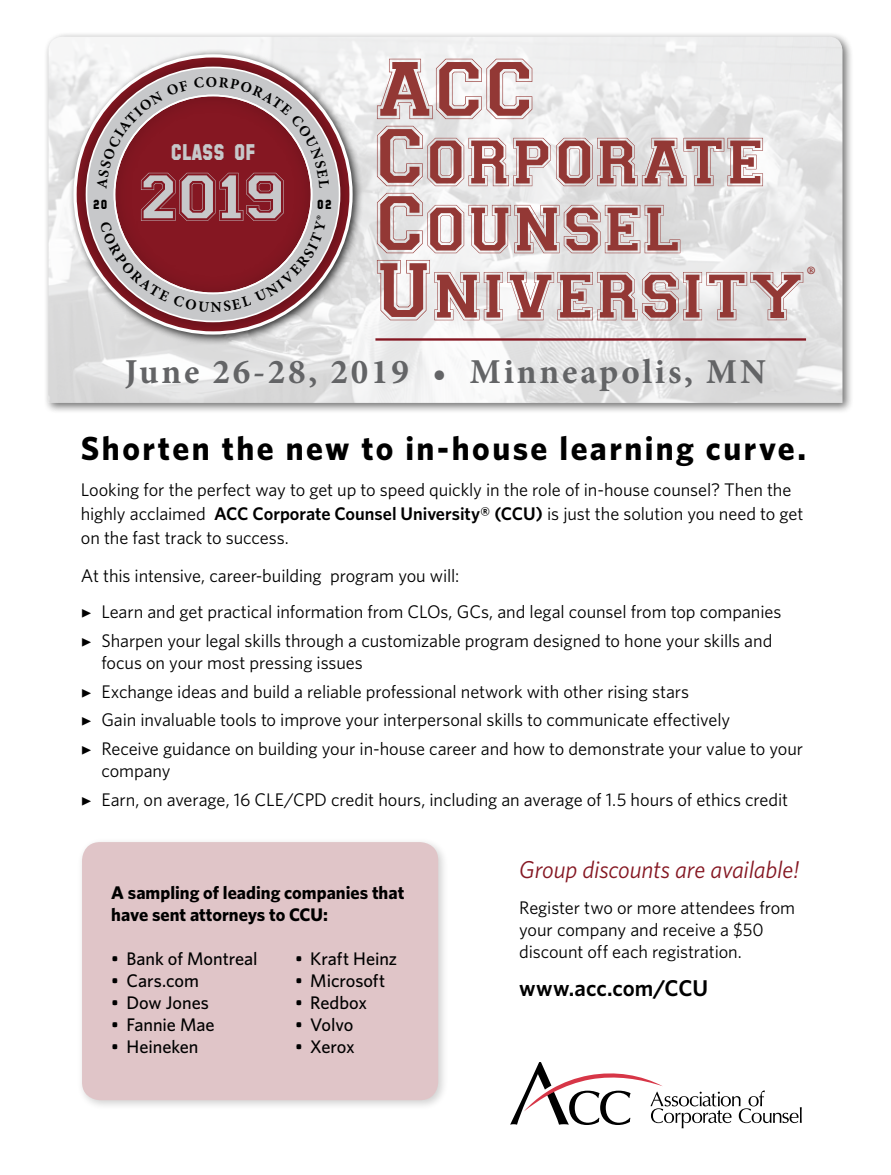
<style>
.page{position:relative;width:891px;height:1175px;background:#fff}
.page>*{position:absolute;margin:0;border:0;box-sizing:border-box;transform-origin:0 0}
.t1{font:72.45px/67.1px "Collegiate FLF";color:#933835}
.t2{font:57.75px "Collegiate FLF";color:#c7c8ca}
.t3{font:700 34.95px "Minion Pro";letter-spacing:.08em;color:#636466}
.t4{font:700 33.45px "Whitney";letter-spacing:.07em;color:#000}
.t5{font:29.4px "Minion Pro";color:#933835}
.t6{font:italic 24.3px "Whitney";letter-spacing:-.01em;color:#851722}
.t7{font:600 22.8px "Whitney";letter-spacing:-.005em;color:#000}
.t8{font:22.5px "SF Collegiate Solid";color:#c7c8ca}
.t9{font:18.3px/21.9px "Whitney";letter-spacing:-.005em;color:#000}
.t10{font:500 18.3px "Whitney";letter-spacing:-.005em;color:#000}
.t11{font:700 18.3px/21.9px "Whitney";color:#000}
.t12{font:13.05px "SF Collegiate Solid";color:#000}
.s1{font-weight:600}
.s2{font-family:"Minion Pro"}
</style>
<div class="page">
<div style="left:76px;top:836px;width:373px;height:275px;background:#000;opacity:.75"></div>
<div style="left:82px;top:842px;width:356px;height:258px;background:#e0c5c8;border-radius:18px"></div>
<div style="left:43px;top:31px;width:811px;height:383px;background:#000;opacity:.75"></div>
<img style="left:49px;top:37px;width:793px;height:366px">
<svg style="left:510px;top:1062px;width:292px;height:66px"></svg>
<img style="left:61px;top:42px;width:304px;height:305px">
<svg style="left:85px;top:66px;width:256px;height:257px"></svg>
<hr style="left:375px;top:338px;width:431px;height:2px;background:#851722">
<svg style="left:97px;top:80px;width:91px;height:109px"></svg>
<svg style="left:194px;top:77px;width:135px;height:111px"></svg>
<svg style="left:100px;top:215px;width:226px;height:97px"></svg>
<p class="t8" style="left:171px;top:143px;width:86px">CLASS OF</p>
<h2 class="t2" style="left:141px;top:173px;width:148px">2019</h2>
<p class="t12" style="left:93px;top:199px;width:16px">20</p>
<p class="t12" style="left:317px;top:199px;width:16px">02</p>
<h1 class="t1" style="left:377px;top:61px;width:431px">ACC<br>Corporate<br>Counsel<br>University</h1>
<h3 class="t5" style="left:807px;top:257px;width:11px">®</h3>
<h3 class="t3" style="left:125px;top:347px;width:643px">June 26-28, 2019 • Minneapolis, MN</h3>
<h3 class="t4" style="left:81px;top:428px;width:727px">Shorten the new to in-house learning curve.</h3>
<p class="t9" style="left:81px;top:477px;width:724px;line-height:24.3px">Looking for the perfect way to get up to speed quickly in the role of in-house counsel? Then the highly acclaimed <span class="s1">ACC Corporate Counsel University® (CCU)</span> is just the solution you need to get on the fast track to success.</p>
<p class="t9" style="left:81px;top:558px;width:702px;line-height:35.5px">At this intensive, career-building program you will:<br><span class="s2">▶</span> Learn and get practical information from CLOs, GCs, and legal counsel from top companies</p>
<p class="t9" style="left:101px;top:629px;width:672px;text-indent:-21px"><span class="s2">▶</span> Sharpen your legal skills through a customizable program designed to hone your skills and focus on your most pressing issues</p>
<p class="t9" style="left:81px;top:676px;width:724px;line-height:28.8px"><span class="s2">▶</span> Exchange ideas and build a reliable professional network with other rising stars<br><span class="s2">▶</span> Gain invaluable tools to improve your interpersonal skills to communicate effectively<br><span class="s2">▶</span> Receive guidance on building your in-house career and how to demonstrate your value to your</p>
<p class="t9" style="left:81px;top:755px;width:709px;line-height:28.8px;text-indent:21px">company<br><span class="s2">▶</span> Earn, on average, 16 CLE/CPD credit hours, including an average of 1.5 hours of ethics credit</p>
<p class="t11" style="left:111px;top:881px;width:295px">A sampling of leading companies that have sent attorneys to CCU:</p>
<p class="t10" style="left:111px;top:948px;width:148px">• Bank of Montreal</p>
<p class="t10" style="left:111px;top:969px;width:89px">• Cars.com</p>
<p class="t10" style="left:111px;top:991px;width:99px">• Dow Jones</p>
<p class="t10" style="left:111px;top:1013px;width:105px">• Fannie Mae</p>
<p class="t10" style="left:111px;top:1035px;width:89px">• Heineken</p>
<p class="t10" style="left:295px;top:948px;width:104px">• Kraft Heinz</p>
<p class="t10" style="left:295px;top:969px;width:92px">• Microsoft</p>
<p class="t10" style="left:295px;top:991px;width:73px">• Redbox</p>
<p class="t10" style="left:295px;top:1013px;width:60px">• Volvo</p>
<p class="t10" style="left:295px;top:1035px;width:61px">• Xerox</p>
<h3 class="t6" style="left:519px;top:855px;width:282px">Group discounts are available!</h3>
<p class="t9" style="left:519px;top:896px;width:277px">Register two or more attendees from your company and receive a $50 discount off each registration.</p>
<p class="t7" style="left:519px;top:973px;width:190px">www.acc.com/CCU</p>
</div>
